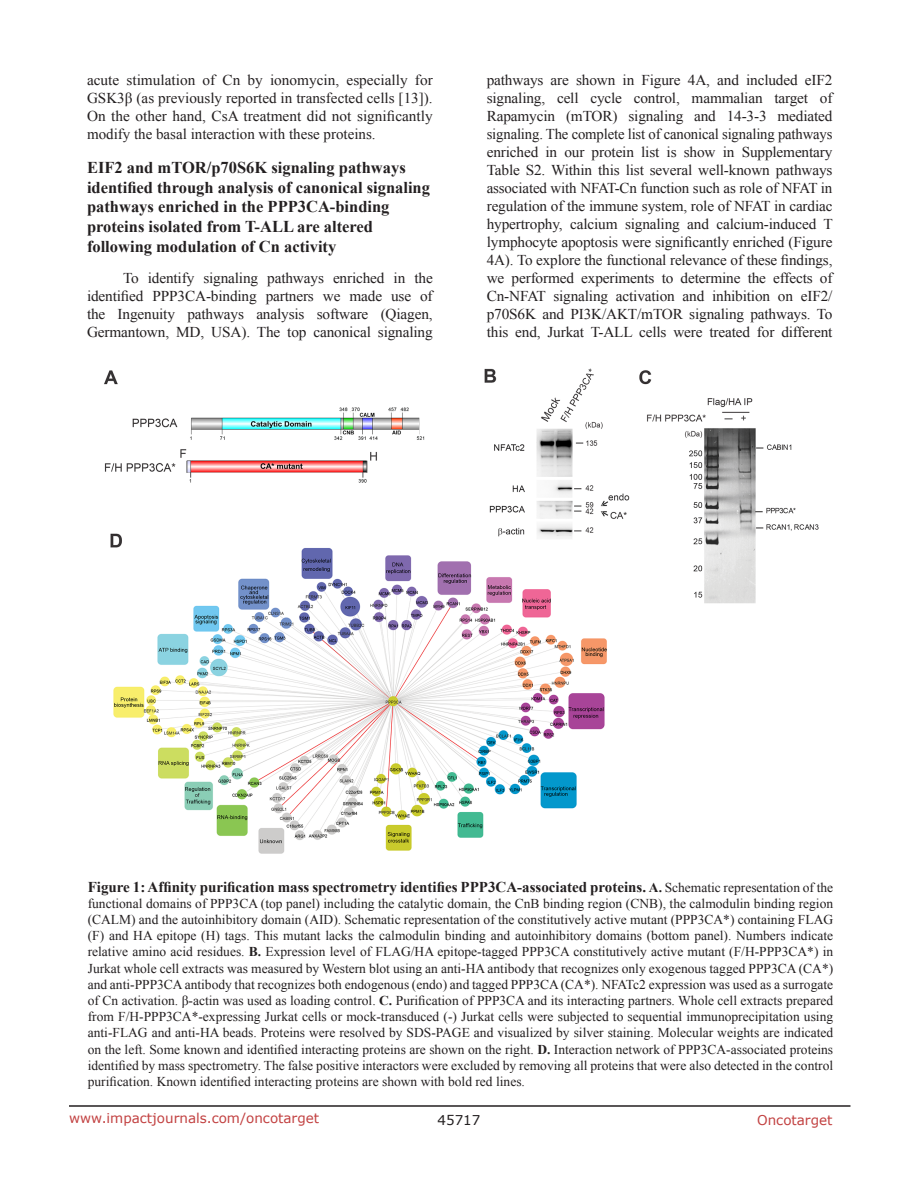
<style>
.page{position:relative;width:918px;height:1188px;background:#fff}
.page>*{position:absolute;margin:0;border:0;box-sizing:border-box;transform-origin:0 0}
.SubHeading{font:700 16.5px/19.8px "Times New Roman";color:#231f20}
.BodyText{font:15px/18px "Times New Roman";letter-spacing:-.01em;color:#231f20;text-align:justify}
.figuretext{font:700 15px "Times New Roman";color:#231f20}
.figuretext-2{font:13.5px/16.2px "Times New Roman";color:#231f20;text-align:justify}
.t1{font:13.5px "Verdana";color:#c24141}
.t2{font:13.5px "Verdana";color:#231f20}
.s1{font-size:13.5px}
.s2{font-weight:400;font-size:13.5px}
.s3{font-weight:700}
</style>
<div class="page">
<hr style="left:69px;top:1105px;width:781px;height:2px;background:#231f20">
<img style="left:104px;top:368px;width:715px;height:486px">
<p class="BodyText" style="left:87px;top:71px;width:347px">acute stimulation of Cn by ionomycin, especially for GSK3β (as previously reported in transfected cells [13]).<br>On the other hand, CsA treatment did not significantly modify the basal interaction with these proteins.</p>
<p class="SubHeading" style="left:87px;top:157px;width:345px">EIF2 and mTOR/p70S6K signaling pathways identified through analysis of canonical signaling pathways enriched in the PPP3CA-binding proteins isolated from T-ALL are altered following modulation of Cn activity</p>
<p class="BodyText" style="left:87px;top:269px;width:347px;text-indent:36px">To identify signaling pathways enriched in the identified PPP3CA-binding partners we made use of the Ingenuity pathways analysis software (Qiagen, Germantown, MD, USA). The top canonical signaling</p>
<p class="BodyText" style="left:487px;top:71px;width:348px">pathways are shown in Figure 4A, and included eIF2 signaling, cell cycle control, mammalian target of Rapamycin (mTOR) signaling and 14-3-3 mediated signaling. The complete list of canonical signaling pathways enriched in our protein list is show in Supplementary Table S2. Within this list several well-known pathways associated with NFAT-Cn function such as role of NFAT in regulation of the immune system, role of NFAT in cardiac hypertrophy, calcium signaling and calcium-induced T lymphocyte apoptosis were significantly enriched (Figure 4A). To explore the functional relevance of these findings, we performed experiments to determine the effects of Cn-NFAT signaling activation and inhibition on eIF2/ p70S6K and PI3K/AKT/mTOR signaling pathways. To this end, Jurkat T-ALL cells were treated for different</p>
<p class="figuretext" style="left:88px;top:876px;width:747px">Figure 1: Affinity purification mass spectrometry identifies PPP3CA-associated proteins. <span class="s1">A.</span> <span class="s2">Schematic representation of the</span></p>
<p class="figuretext-2" style="left:88px;top:895px;width:747px">functional domains of PPP3CA (top panel) including the catalytic domain, the CnB binding region (CNB), the calmodulin binding region (CALM) and the autoinhibitory domain (AID). Schematic representation of the constitutively active mutant (PPP3CA*) containing FLAG (F) and HA epitope (H) tags. This mutant lacks the calmodulin binding and autoinhibitory domains (bottom panel). Numbers indicate relative amino acid residues. <span class="s3">B.</span> Expression level of FLAG/HA epitope-tagged PPP3CA constitutively active mutant (F/H-PPP3CA*) in Jurkat whole cell extracts was measured by Western blot using an anti-HA antibody that recognizes only exogenous tagged PPP3CA (CA*) and anti-PPP3CA antibody that recognizes both endogenous (endo) and tagged PPP3CA (CA*). NFATc2 expression was used as a surrogate of Cn activation. β-actin was used as loading control. <span class="s3">C.</span> Purification of PPP3CA and its interacting partners. Whole cell extracts prepared from F/H-PPP3CA*-expressing Jurkat cells or mock-transduced (-) Jurkat cells were subjected to sequential immunoprecipitation using anti-FLAG and anti-HA beads. Proteins were resolved by SDS-PAGE and visualized by silver staining. Molecular weights are indicated on the left. Some known and identified interacting proteins are shown on the right. <span class="s3">D.</span> Interaction network of PPP3CA-associated proteins identified by mass spectrometry. The false positive interactors were excluded by removing all proteins that were also detected in the control purification. Known identified interacting proteins are shown with bold red lines.</p>
<p class="t1" style="left:69px;top:1109px;width:252px">www.impactjournals.com/oncotarget</p>
<p class="t2" style="left:438px;top:1111px;width:44px">45717</p>
<p class="t1" style="left:757px;top:1111px;width:77px">Oncotarget</p>
</div>
